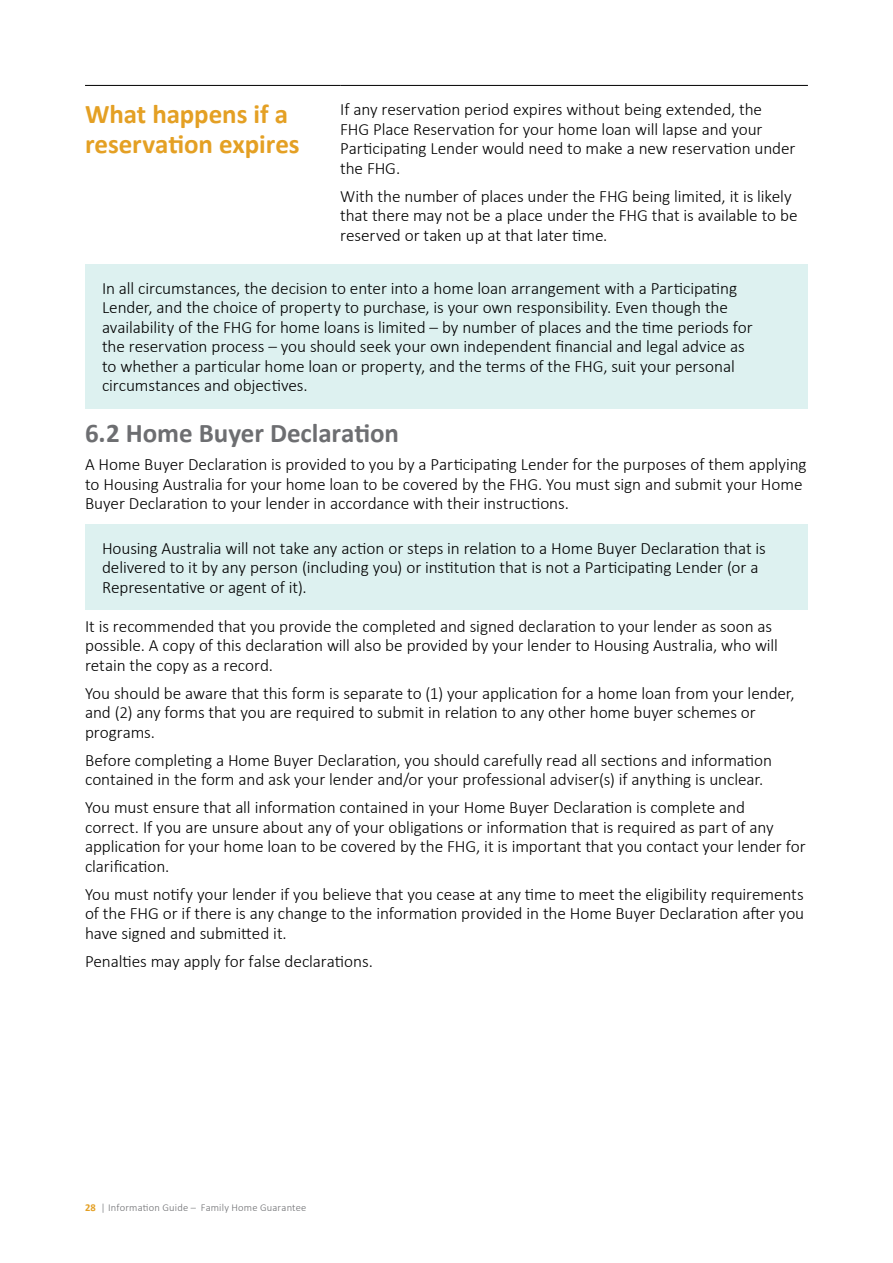
<style>
.page{position:relative;width:893px;height:1263px;background:#fff}
.page>*{position:absolute;margin:0;border:0;box-sizing:border-box;transform-origin:0 0}
.t1{font:700 27px/30px "Calibri";letter-spacing:-.005em;color:#e4a024}
.t2{font:700 27px "Calibri";letter-spacing:-.005em;color:#6d6e71}
.t3{font:300 17.25px/19.5px "Calibri";letter-spacing:-.005em;color:#000}
.t4{font:300 10.5px "Calibri";letter-spacing:.015em;color:#6d6e71}
.s1{font-weight:700;color:#e4a024}
</style>
<div class="page">
<hr style="left:85px;top:85px;width:255px;height:1px;background:#000">
<hr style="left:340px;top:85px;width:468px;height:1px;background:#000">
<div style="left:85px;top:264px;width:723px;height:144px;background:#ddf1f0"></div>
<div style="left:85px;top:524px;width:723px;height:86px;background:#ddf1f0"></div>
<h1 class="t1" style="left:85px;top:98px;width:216px">What happens if a reservation expires</h1>
<p class="t3" style="left:340px;top:100px;width:457px">If any reservation period expires without being extended, the FHG Place Reservation for your home loan will lapse and your Participating Lender would need to make a new reservation under the FHG.</p>
<p class="t3" style="left:340px;top:186px;width:459px">With the number of places under the FHG being limited, it is likely that there may not be a place under the FHG that is available to be reserved or taken up at that later time.</p>
<p class="t3" style="left:102px;top:278px;width:652px">In all circumstances, the decision to enter into a home loan arrangement with a Participating Lender, and the choice of property to purchase, is your own responsibility. Even though the availability of the FHG for home loans is limited – by number of places and the time periods for the reservation process – you should seek your own independent financial and legal advice as to whether a particular home loan or property, and the terms of the FHG, suit your personal circumstances and objectives.</p>
<h1 class="t2" style="left:85px;top:414px;width:315px">6.2 Home Buyer Declaration</h1>
<p class="t3" style="left:85px;top:454px;width:723px">A Home Buyer Declaration is provided to you by a Participating Lender for the purposes of them applying to Housing Australia for your home loan to be covered by the FHG. You must sign and submit your Home<br>Buyer Declaration to your lender in accordance with their instructions.</p>
<p class="t3" style="left:102px;top:538px;width:665px">Housing Australia will not take any action or steps in relation to a Home Buyer Declaration that is delivered to it by any person (including you) or institution that is not a Participating Lender (or a<br>Representative or agent of it).</p>
<p class="t3" style="left:85px;top:616px;width:695px">It is recommended that you provide the completed and signed declaration to your lender as soon as possible. A copy of this declaration will also be provided by your lender to Housing Australia, who will retain the copy as a record.</p>
<p class="t3" style="left:85px;top:683px;width:711px">You should be aware that this form is separate to (1) your application for a home loan from your lender, and (2) any forms that you are required to submit in relation to any other home buyer schemes or programs.</p>
<p class="t3" style="left:85px;top:750px;width:688px">Before completing a Home Buyer Declaration, you should carefully read all sections and information contained in the form and ask your lender and/or your professional adviser(s) if anything is unclear.</p>
<p class="t3" style="left:85px;top:797px;width:722px">You must ensure that all information contained in your Home Buyer Declaration is complete and<br>correct. If you are unsure about any of your obligations or information that is required as part of any application for your home loan to be covered by the FHG, it is important that you contact your lender for clarification.</p>
<p class="t3" style="left:85px;top:884px;width:721px;text-align:justify">You must notify your lender if you believe that you cease at any time to meet the eligibility requirements of the FHG or if there is any change to the information provided in the Home Buyer Declaration after you have signed and submitted it.</p>
<p class="t3" style="left:85px;top:951px;width:289px">Penalties may apply for false declarations.</p>
<p class="t4" style="left:85px;top:1201px;width:223px"><span class="s1">28</span> | Information Guide – Family Home Guarantee</p>
</div>
